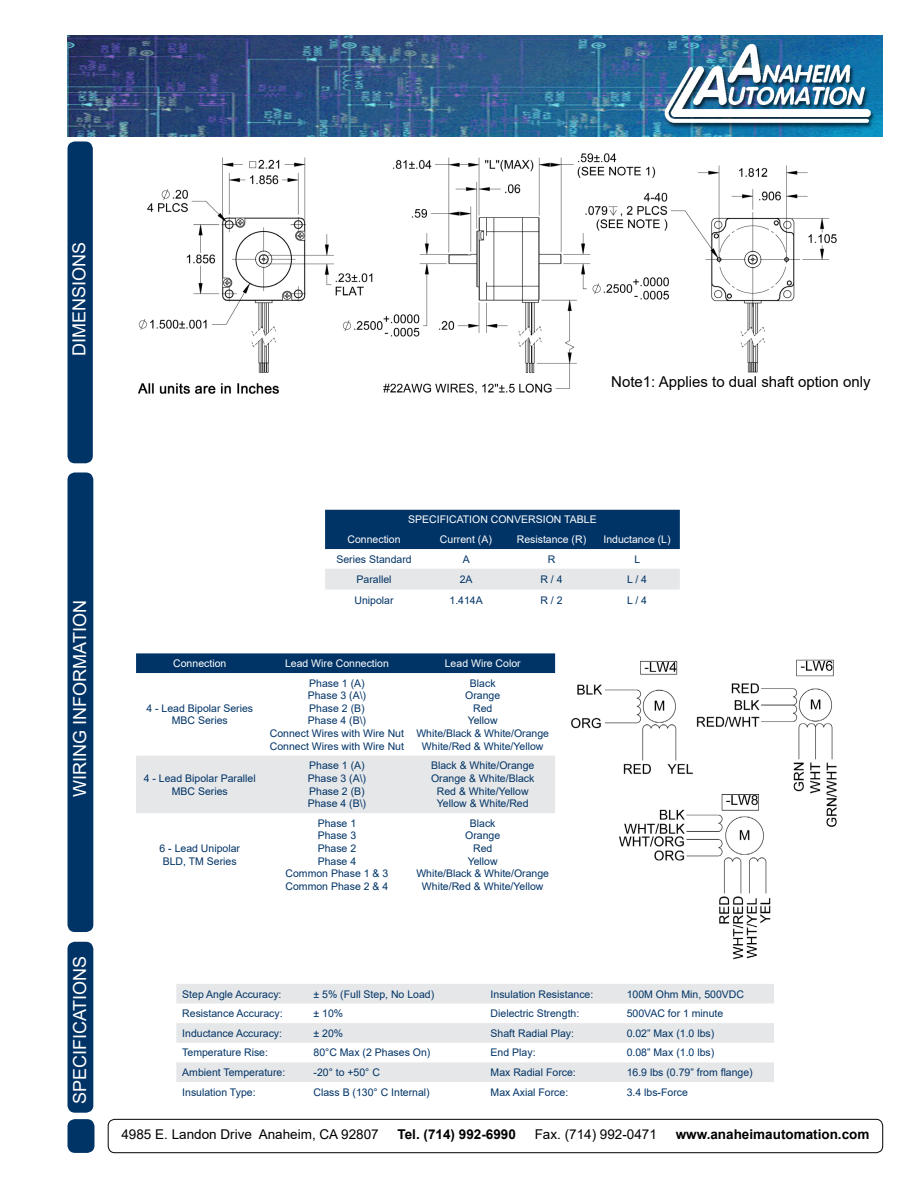
<style>
.page{position:relative;width:918px;height:1188px;background:#fff}
.page>*{position:absolute;margin:0;border:0;box-sizing:border-box;transform-origin:0 0}
.t1{font:18px "Arial";color:#fff}
.t2{font:15px "Arial";color:#000}
.t3{font:13.5px "Arial";color:#000}
.t4{font:700 13.5px "Arial";color:#000}
.t5{font:10.5px/12.6px "Arial";color:#036;text-align:center}
.t6{font:10.5px "Arial";color:#fff}
</style>
<div class="page">
<img style="left:68px;top:35px;width:815px;height:101px">
<div style="left:68px;top:142px;width:24px;height:321px;background:#036;border-radius:7px"></div>
<div style="left:68px;top:141px;width:25px;height:322px;border:2px solid #036;border-radius:7px"></div>
<div style="left:68px;top:1120px;width:26px;height:32px;background:#036;border-radius:7px"></div>
<div style="left:68px;top:1119px;width:26px;height:34px;border:2px solid #036;border-radius:7px"></div>
<div style="left:108px;top:1119px;width:775px;height:34px;border:1px solid #000;border-radius:7px"></div>
<div style="left:68px;top:473px;width:25px;height:458px;background:#036;border-radius:7px"></div>
<div style="left:68px;top:472px;width:25px;height:460px;border:2px solid #036;border-radius:7px"></div>
<div style="left:68px;top:943px;width:25px;height:169px;background:#036;border-radius:7px"></div>
<div style="left:68px;top:942px;width:25px;height:171px;border:2px solid #036;border-radius:7px"></div>
<div style="left:136px;top:653px;width:419px;height:20px;background:#036"></div>
<div style="left:136px;top:756px;width:419px;height:57px;background:#e6e7e8"></div>
<svg style="left:176px;top:984px;width:598px;height:98px;fill:#e6e7e8"></svg>
<img style="left:571px;top:659px;width:266px;height:168px">
<img style="left:138px;top:153px;width:699px;height:240px">
<div style="left:325px;top:510px;width:355px;height:39px;background:#036"></div>
<div style="left:325px;top:569px;width:355px;height:21px;background:#e6e7e8"></div>
<img style="left:608px;top:785px;width:164px;height:175px">
<h1 class="t1" style="left:67px;top:356px;width:116px;rotate:-90deg">DIMENSIONS</h1>
<h2 class="t2" style="left:611px;top:371px;width:261px">Note1: Applies to dual shaft option only</h2>
<h1 class="t1" style="left:67px;top:797px;width:198px;rotate:-90deg">WIRING INFORMATION</h1>
<h1 class="t1" style="left:67px;top:1104px;width:150px;rotate:-90deg">SPECIFICATIONS</h1>
<p class="t6" style="left:408px;top:512px;width:190px">SPECIFICATION CONVERSION TABLE</p>
<p class="t6" style="left:348px;top:532px;width:55px">Connection</p>
<p class="t6" style="left:440px;top:532px;width:53px">Current (A)</p>
<p class="t6" style="left:517px;top:532px;width:71px">Resistance (R)</p>
<p class="t6" style="left:604px;top:532px;width:69px">Inductance (L)</p>
<p class="t5" style="left:336px;top:553px;width:77px">Series Standard</p>
<p class="t5" style="left:463px;top:553px;width:9px">A</p>
<p class="t5" style="left:548px;top:553px;width:9px">R</p>
<p class="t5" style="left:634px;top:553px;width:7px">L</p>
<p class="t5" style="left:357px;top:573px;width:37px">Parallel</p>
<p class="t5" style="left:460px;top:573px;width:14px">2A</p>
<p class="t5" style="left:540px;top:573px;width:24px">R / 4</p>
<p class="t5" style="left:627px;top:573px;width:22px">L / 4</p>
<p class="t5" style="left:355px;top:594px;width:41px">Unipolar</p>
<p class="t5" style="left:450px;top:594px;width:35px">1.414A</p>
<p class="t5" style="left:540px;top:594px;width:24px">R / 2</p>
<p class="t5" style="left:627px;top:594px;width:22px">L / 4</p>
<p class="t6" style="left:173px;top:656px;width:55px">Connection</p>
<p class="t6" style="left:285px;top:656px;width:105px">Lead Wire Connection</p>
<p class="t6" style="left:445px;top:656px;width:77px">Lead Wire Color</p>
<p class="t5" style="left:146px;top:702px;width:108px">4 - Lead Bipolar Series<br>MBC Series</p>
<p class="t5" style="left:270px;top:677px;width:136px">Phase 1 (A)<br>Phase 3 (A\)<br>Phase 2 (B)<br>Phase 4 (B\)<br>Connect Wires with Wire Nut<br>Connect Wires with Wire Nut</p>
<p class="t5" style="left:416px;top:677px;width:134px">Black<br>Orange<br>Red<br>Yellow<br>White/Black &amp; White/Orange<br>White/Red &amp; White/Yellow</p>
<p class="t5" style="left:144px;top:772px;width:114px">4 - Lead Bipolar Parallel<br>MBC Series</p>
<p class="t5" style="left:160px;top:842px;width:82px">6 - Lead Unipolar<br>BLD, TM Series</p>
<p class="t5" style="left:308px;top:759px;width:60px;text-align:left">Phase 1 (A)<br>Phase 3 (A\)<br>Phase 2 (B)<br>Phase 4 (B\)</p>
<p class="t5" style="left:431px;top:759px;width:105px">Black &amp; White/Orange<br>Orange &amp; White/Black<br>Red &amp; White/Yellow<br>Yellow &amp; White/Red</p>
<p class="t5" style="left:286px;top:817px;width:104px">Phase 1<br>Phase 3<br>Phase 2<br>Phase 4<br>Common Phase 1 &amp; 3<br>Common Phase 2 &amp; 4</p>
<p class="t5" style="left:416px;top:817px;width:134px">Black<br>Orange<br>Red<br>Yellow<br>White/Black &amp; White/Orange<br>White/Red &amp; White/Yellow</p>
<p class="t5" style="left:182px;top:987px;width:101px">Step Angle Accuracy:</p>
<p class="t5" style="left:314px;top:987px;width:122px">± 5% (Full Step, No Load)</p>
<p class="t5" style="left:491px;top:987px;width:104px">Insulation Resistance:</p>
<p class="t5" style="left:627px;top:987px;width:119px">100M Ohm Min, 500VDC</p>
<p class="t5" style="left:182px;top:1007px;width:102px">Resistance Accuracy:</p>
<p class="t5" style="left:314px;top:1007px;width:31px">± 10%</p>
<p class="t5" style="left:491px;top:1007px;width:90px">Dielectric Strength:</p>
<p class="t5" style="left:627px;top:1007px;width:98px">500VAC for 1 minute</p>
<p class="t5" style="left:182px;top:1027px;width:101px">Inductance Accuracy:</p>
<p class="t5" style="left:314px;top:1027px;width:31px">± 20%</p>
<p class="t5" style="left:491px;top:1027px;width:85px">Shaft Radial Play:</p>
<p class="t5" style="left:627px;top:1027px;width:89px">0.02” Max (1.0 lbs)</p>
<p class="t5" style="left:182px;top:1046px;width:87px">Temperature Rise:</p>
<p class="t5" style="left:314px;top:1046px;width:118px">80°C Max (2 Phases On)</p>
<p class="t5" style="left:491px;top:1046px;width:46px">End Play:</p>
<p class="t5" style="left:627px;top:1046px;width:89px">0.08” Max (1.0 lbs)</p>
<p class="t5" style="left:182px;top:1066px;width:105px">Ambient Temperature:</p>
<p class="t5" style="left:314px;top:1066px;width:68px">-20° to +50° C</p>
<p class="t5" style="left:491px;top:1066px;width:87px">Max Radial Force:</p>
<p class="t5" style="left:627px;top:1066px;width:128px">16.9 lbs (0.79” from flange)</p>
<p class="t5" style="left:182px;top:1086px;width:75px">Insulation Type:</p>
<p class="t5" style="left:314px;top:1086px;width:118px">Class B (130° C Internal)</p>
<p class="t5" style="left:491px;top:1086px;width:79px">Max Axial Force:</p>
<p class="t5" style="left:627px;top:1086px;width:63px">3.4 lbs-Force</p>
<p class="t3" style="left:121px;top:1125px;width:259px">4985 E. Landon Drive Anaheim, CA 92807</p>
<p class="t4" style="left:398px;top:1124px;width:120px">Tel. (714) 992-6990</p>
<p class="t3" style="left:535px;top:1125px;width:124px">Fax. (714) 992-0471</p>
<p class="t4" style="left:676px;top:1124px;width:195px">www.anaheimautomation.com</p>
</div>
